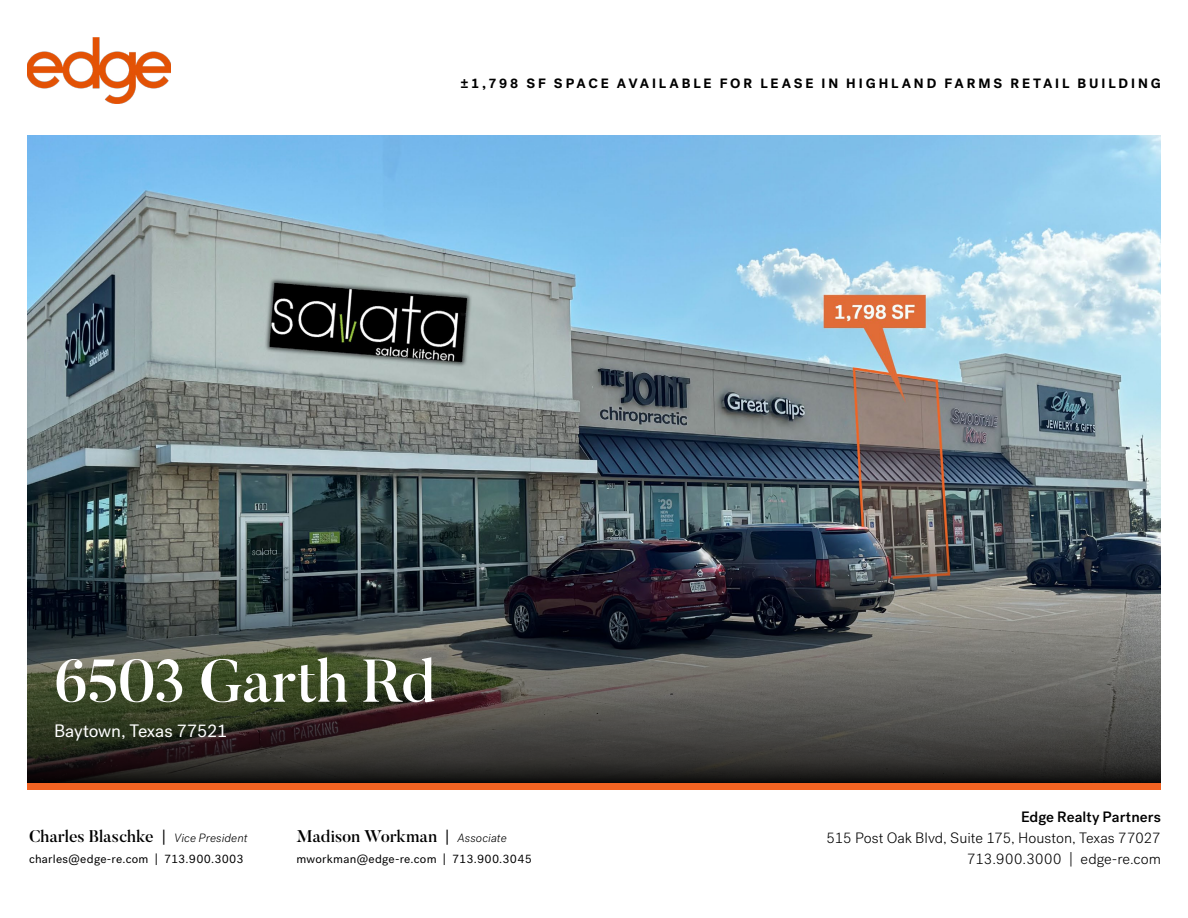
<style>
.page{position:relative;width:1188px;height:918px;background:#fff}
.page>*{position:absolute;margin:0;border:0;box-sizing:border-box;transform-origin:0 0}
.t1{font:500 60px "Butler";letter-spacing:-.015em;color:#fff}
.t2{font:18px "Post Grotesk";letter-spacing:-.02em;color:#fff}
.t3{font:500 16.8px "Butler";letter-spacing:.005em;color:#000}
.t4{font:300 15px/21px "Post Grotesk";color:#000;text-align:right}
.t5{font:500 15px "Post Grotesk";color:#000}
.t6{font:700 13.5px "Post Grotesk";letter-spacing:.215em;color:#000}
.t7{font:12px "Post Grotesk";letter-spacing:.02em;color:#000}
.s1{font-family:"Post Grotesk";font-weight:300;font-style:italic;font-size:12px}
</style>
<div class="page">
<img style="left:27px;top:37px;width:144px;height:66px">
<div style="left:27px;top:783px;width:1134px;height:7px;background:#f26322"></div>
<img style="left:27px;top:135px;width:1134px;height:391px">
<img style="left:27px;top:526px;width:1134px;height:257px">
<p class="t6" style="left:460px;top:75px;width:702px">±1,798 SF SPACE AVAILABLE FOR LEASE IN HIGHLAND FARMS RETAIL BUILDING</p>
<h1 class="t1" style="left:54px;top:643px;width:383px">6503 Garth Rd</h1>
<p class="t2" style="left:54px;top:720px;width:175px">Baytown, Texas 77521</p>
<p class="t3" style="left:29px;top:825px;width:220px">Charles Blaschke | <span class="s1">Vice President</span></p>
<p class="t7" style="left:29px;top:852px;width:216px">charles@edge-re.com | 713.900.3003</p>
<p class="t3" style="left:296px;top:825px;width:212px">Madison Workman | <span class="s1">Associate</span></p>
<p class="t7" style="left:296px;top:852px;width:237px">mworkman@edge-re.com | 713.900.3045</p>
<p class="t5" style="left:1021px;top:808px;width:141px">Edge Realty Partners</p>
<p class="t4" style="left:826px;top:828px;width:336px">515 Post Oak Blvd, Suite 175, Houston, Texas 77027<br>713.900.3000 | edge-re.com</p>
</div>
